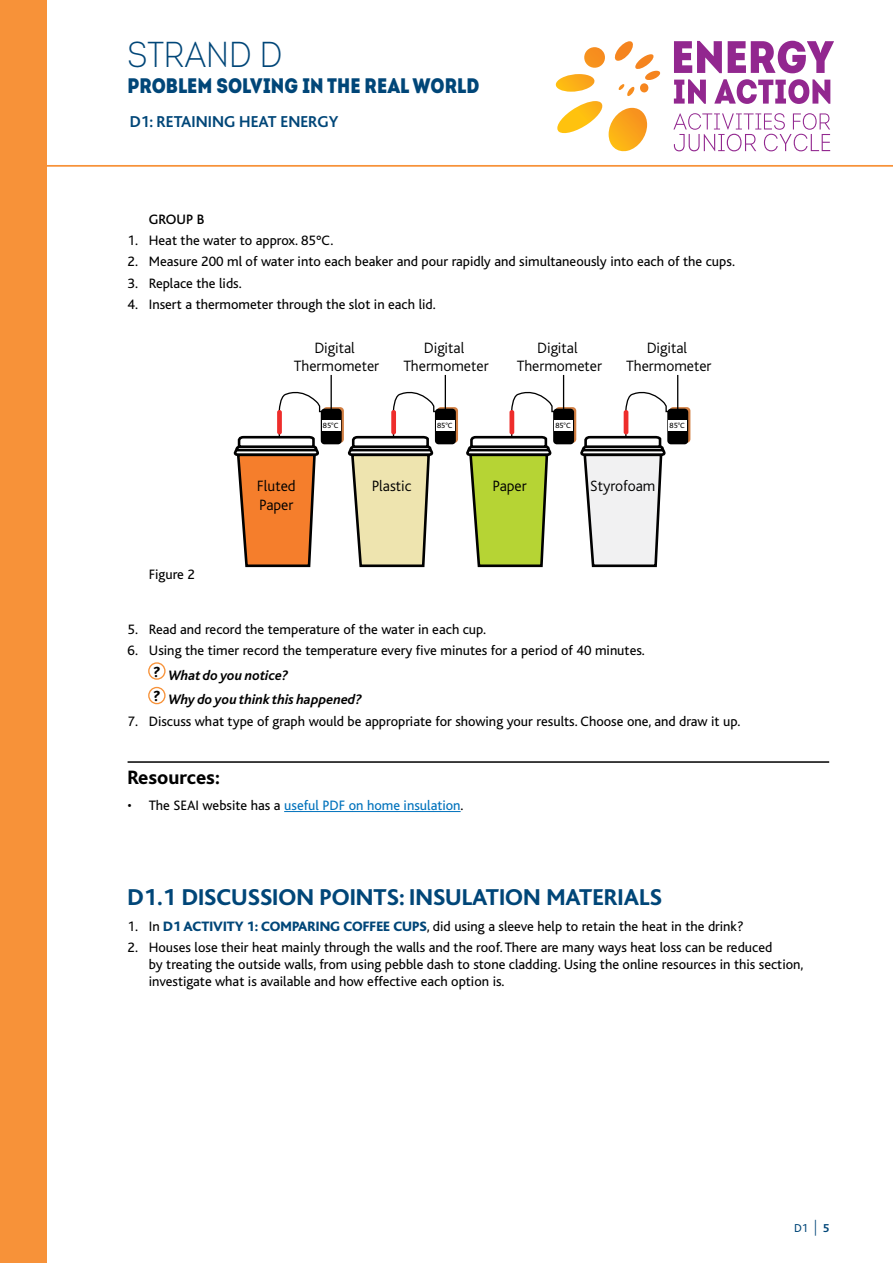
<style>
.page{position:relative;width:893px;height:1263px;background:#fff}
.page>*{position:absolute;margin:0;border:0;box-sizing:border-box;transform-origin:0 0}
.t1{font:36px "Intro Cond Light Free";color:#004678}
.t2{font:800 24px "Bliss";color:#004678}
.t3{font:21px "Intro Cond Black Free";color:#004678}
.t4{font:800 20.25px "Bliss";color:#000}
.t5{font:700 16.5px "Bliss";color:#004678}
.t6{font:300 15.6px/18.8px "Bliss";color:#000;text-align:center}
.t7{font:14.25px/24.6px "Bliss";color:#000}
.t8{font:14.25px "Bliss";color:#0072bc}
.t9{font:500 14.25px "Bliss";color:#000}
.t10{font:12px "Bliss";color:#004678}
.t11{font:7.95px "Bliss";color:#000}
.s1{font-family:"Myriad Pro"}
.s2{font-weight:700;font-style:italic}
.s3{color:#000}
.s4{font-weight:800;color:#004678}
.s5{font-weight:300;font-size:15.6px}
.s6{font-weight:700}
</style>
<div class="page">
<hr style="left:0;top:165px;width:893px;height:2px;background:#f79239">
<div style="left:0;top:0;width:47px;height:1263px;background:#f79239"></div>
<svg style="left:673px;top:113px;width:157px;height:38px"></svg>
<svg style="left:674px;top:41px;width:48px;height:32px"></svg>
<svg style="left:728px;top:41px;width:106px;height:32px"></svg>
<svg style="left:674px;top:79px;width:32px;height:25px"></svg>
<svg style="left:714px;top:79px;width:116px;height:25px"></svg>
<svg style="left:555px;top:41px;width:105px;height:111px"></svg>
<svg style="left:233px;top:391px;width:91px;height:177px"></svg>
<div style="left:277px;top:410px;width:5px;height:24px;background:#ee2d2b;border-radius:2px"></div>
<svg style="left:323px;top:407px;width:21px;height:36px"></svg>
<div style="left:321px;top:409px;width:21px;height:35px;background:#000;border-radius:4px"></div>
<div style="left:322px;top:420px;width:18px;height:11px;background:#fff"></div>
<hr style="left:331px;top:375px;width:1px;height:37px;background:#000">
<svg style="left:347px;top:391px;width:91px;height:177px"></svg>
<div style="left:391px;top:410px;width:5px;height:24px;background:#ee2d2b;border-radius:2px"></div>
<svg style="left:437px;top:407px;width:21px;height:36px"></svg>
<div style="left:435px;top:409px;width:21px;height:35px;background:#000;border-radius:4px"></div>
<div style="left:436px;top:420px;width:18px;height:11px;background:#fff"></div>
<hr style="left:445px;top:375px;width:1px;height:37px;background:#000">
<svg style="left:466px;top:391px;width:90px;height:177px"></svg>
<div style="left:509px;top:410px;width:5px;height:24px;background:#ee2d2b;border-radius:2px"></div>
<svg style="left:555px;top:407px;width:21px;height:36px"></svg>
<div style="left:553px;top:409px;width:21px;height:35px;background:#000;border-radius:4px"></div>
<div style="left:554px;top:420px;width:19px;height:11px;background:#fff"></div>
<hr style="left:563px;top:375px;width:1px;height:37px;background:#000">
<hr style="left:677px;top:375px;width:1px;height:37px;background:#000">
<hr style="left:128px;top:761px;width:701px;height:2px;background:#000">
<hr style="left:284px;top:811px;width:177px;height:1px;background:#0072bc">
<div style="left:148px;top:662px;width:18px;height:18px;border:1px solid #f79239;border-radius:50%"></div>
<div style="left:148px;top:687px;width:18px;height:17px;border:1px solid #f79239;border-radius:50%"></div>
<svg style="left:580px;top:386px;width:111px;height:182px"></svg>
<h1 class="t1" style="left:128px;top:33px;width:156px">STRAND D</h1>
<h3 class="t3" style="left:128px;top:71px;width:353px">PROBLEM SOLVING IN THE REAL WORLD</h3>
<p class="t5" style="left:130px;top:113px;width:210px">D1: RETAINING HEAT ENERGY</p>
<p class="t9" style="left:149px;top:211px;width:57px">GROUP B</p>
<p class="t7" style="left:128px;top:228px;width:208px">1. Heat the water to approx. 85°C.</p>
<p class="t7" style="left:128px;top:249px;width:609px">2. Measure 200 ml of water into each beaker and pour rapidly and simultaneously into each of the cups.</p>
<p class="t7" style="left:128px;top:271px;width:116px">3. Replace the lids.</p>
<p class="t7" style="left:128px;top:292px;width:310px">4. Insert a thermometer through the slot in each lid.</p>
<p class="t6" style="left:294px;top:338px;width:87px">Digital<br>Thermometer</p>
<p class="t11" style="left:323px;top:421px;width:17px">85<span class="s1">°</span>C</p>
<p class="t6" style="left:403px;top:338px;width:87px">Digital<br>Thermometer</p>
<p class="t11" style="left:437px;top:421px;width:17px">85<span class="s1">°</span>C</p>
<p class="t6" style="left:517px;top:338px;width:87px">Digital<br>Thermometer</p>
<p class="t11" style="left:555px;top:421px;width:17px">85<span class="s1">°</span>C</p>
<p class="t6" style="left:626px;top:338px;width:87px">Digital<br>Thermometer</p>
<p class="t11" style="left:669px;top:421px;width:17px">85<span class="s1">°</span>C</p>
<p class="t7" style="left:149px;top:562px;width:48px">Figure 2</p>
<p class="t6" style="left:257px;top:477px;width:40px">Fluted</p>
<p class="t6" style="left:372px;top:477px;width:41px">Plastic</p>
<p class="t6" style="left:259px;top:495px;width:36px">Paper</p>
<p class="t6" style="left:492px;top:477px;width:36px">Paper</p>
<p class="t6" style="left:590px;top:477px;width:67px">Styrofoam</p>
<p class="t7" style="left:128px;top:617px;width:360px">5. Read and record the temperature of the water in each cup.</p>
<p class="t7" style="left:153px;top:638px;width:493px;text-indent:-26px">6. Using the timer record the temperature every five minutes for a period of 40 minutes. <sup>?</sup> <span class="s2">What do you notice?<br></span><sup>?</sup> <span class="s2">Why do you think this happened?</span></p>
<p class="t7" style="left:128px;top:709px;width:614px">7. Discuss what type of graph would be appropriate for showing your results. Choose one, and draw it up.</p>
<h3 class="t4" style="left:128px;top:767px;width:94px">Resources:</h3>
<p class="t8" style="left:128px;top:797px;width:338px"><span class="s3">• The SEAI website has a</span> useful PDF on home insulation<span class="s3">.</span></p>
<h2 class="t2" style="left:128px;top:885px;width:536px">D1.1 DISCUSSION POINTS: INSULATION MATERIALS</h2>
<p class="t7" style="left:128px;top:914px;width:617px">1. In <span class="s4">D1 ACTIVITY 1: COMPARING COFFEE CUPS</span>, did using a sleeve help to retain the heat in the drink?</p>
<p class="t7" style="left:149px;top:939px;width:656px;line-height:17.1px;text-indent:-21px">2. Houses lose their heat mainly through the walls and the roof. There are many ways heat loss can be reduced<br>by treating the outside walls, from using pebble dash to stone cladding. Using the online resources in this section, investigate what is available and how effective each option is.</p>
<p class="t10" style="left:794px;top:1221px;width:36px">D1 <span class="s5">|</span> <span class="s6">5</span></p>
</div>
